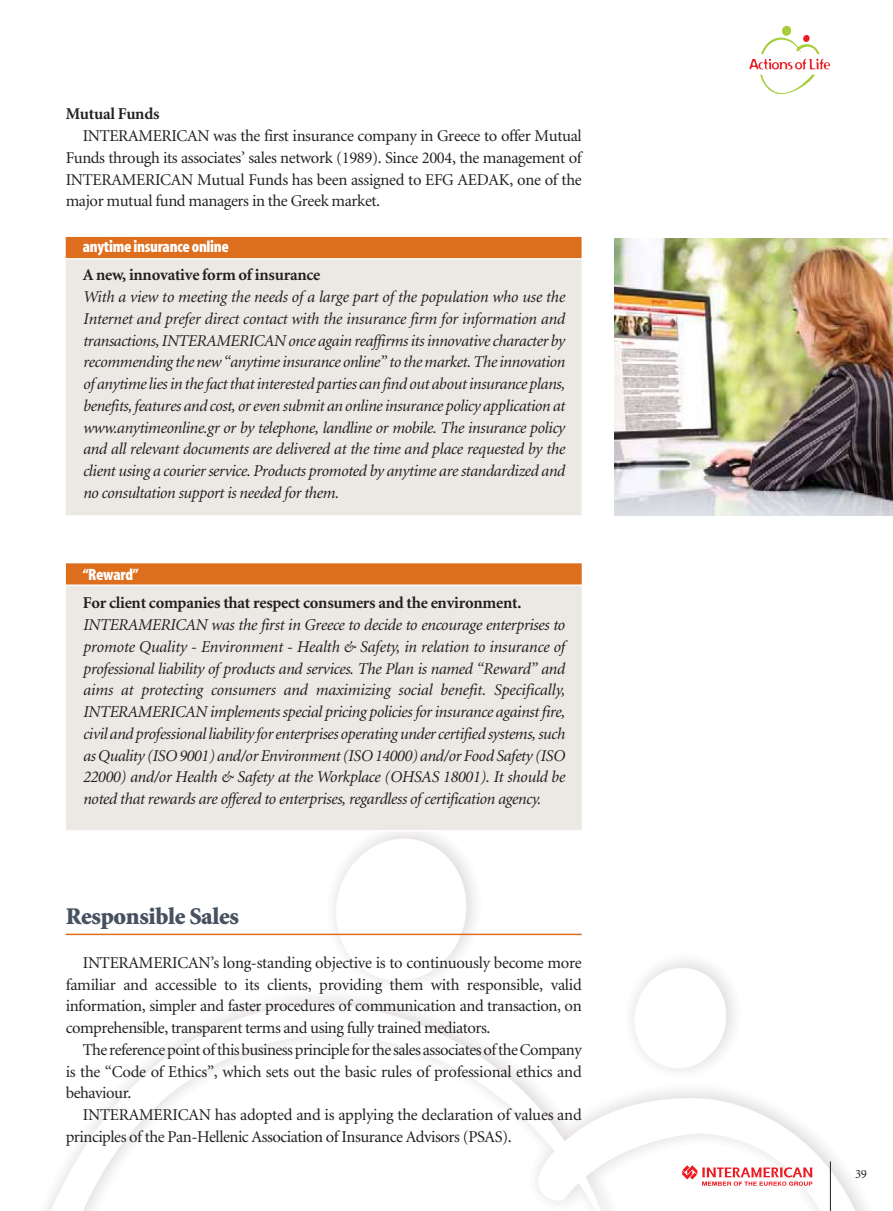
<style>
.page{position:relative;width:893px;height:1211px;background:#fff}
.page>*{position:absolute;margin:0;border:0;box-sizing:border-box;transform-origin:0 0}
.t1{font:900 24px "Minion Greek";letter-spacing:-.015em;color:#475261}
.t2{font:italic 16.5px/21.8px "Minion Greek";letter-spacing:-.025em;color:#231f20;text-align:justify}
.t3{font:16.5px/21.8px "Minion Greek";letter-spacing:-.025em;color:#231f20;text-align:justify}
.t4{font:700 16.5px "Minion Greek";letter-spacing:-.015em;color:#231f20}
.t5{font:700 16.5px "Myriad Condensed Greek";letter-spacing:-.02em;color:#fff}
.t6{font:12.6px "Minion Greek";color:#231f20}
</style>
<div class="page">
<img style="left:46px;top:832px;width:819px;height:378px">
<div style="left:65px;top:250px;width:517px;height:266px;background:#ece9e5"></div>
<div style="left:64px;top:250px;width:519px;height:267px;border:2px solid #fff"></div>
<div style="left:65px;top:236px;width:517px;height:23px;background:#dd6e1d"></div>
<div style="left:64px;top:235px;width:519px;height:25px;border:2px solid #fff"></div>
<svg style="left:749px;top:26px;width:81px;height:69px"></svg>
<div style="left:65px;top:577px;width:517px;height:254px;background:#ece9e5"></div>
<div style="left:64px;top:576px;width:519px;height:255px;border:2px solid #fff"></div>
<div style="left:65px;top:562px;width:517px;height:23px;background:#dd6e1d"></div>
<div style="left:64px;top:562px;width:519px;height:24px;border:2px solid #fff"></div>
<hr style="left:66px;top:933px;width:515px;height:2px;background:#dd6e1d">
<img style="left:615px;top:238px;width:277px;height:277px">
<hr style="left:830px;top:1161px;width:1px;height:49px;background:#231f20">
<svg style="left:682px;top:1165px;width:130px;height:20px"></svg>
<p class="t4" style="left:66px;top:107px;width:95px">Mutual Funds</p>
<p class="t3" style="left:66px;top:126px;width:517px;text-indent:17px">INTERAMERICAN was the first insurance company in Greece to offer Mutual Funds through its associates’ sales network (1989). Since 2004, the management of INTERAMERICAN Mutual Funds has been assigned to EFG AEDAK, one of the major mutual fund managers in the Greek market.</p>
<p class="t5" style="left:83px;top:239px;width:148px">anytime insurance online</p>
<p class="t4" style="left:83px;top:268px;width:239px">A new, innovative form of insurance</p>
<p class="t2" style="left:83px;top:287px;width:483px">With a view to meeting the needs of a large part of the population who use the Internet and prefer direct contact with the insurance firm for information and transactions, INTERAMERICAN once again reaffirms its innovative character by recommending the new “anytime insurance online” to the market. The innovation of anytime lies in the fact that interested parties can find out about insurance plans, benefits, features and cost, or even submit an online insurance policy application at www.anytimeonline.gr or by telephone, landline or mobile. The insurance policy and all relevant documents are delivered at the time and place requested by the client using a courier service. Products promoted by anytime are standardized and no consultation support is needed for them.</p>
<p class="t5" style="left:83px;top:567px;width:57px">“Reward”</p>
<p class="t4" style="left:83px;top:596px;width:440px">For client companies that respect consumers and the environment.</p>
<p class="t2" style="left:83px;top:615px;width:483px">INTERAMERICAN was the first in Greece to decide to encourage enterprises to promote Quality - Environment - Health &amp; Safety, in relation to insurance of professional liability of products and services. The Plan is named “Reward” and aims at protecting consumers and maximizing social benefit. Specifically, INTERAMERICAN implements special pricing policies for insurance against fire, civil and professional liability for enterprises operating under certified systems, such as Quality (ISO 9001) and/or Environment (ISO 14000) and/or Food Safety (ISO 22000) and/or Health &amp; Safety at the Workplace (OHSAS 18001). It should be noted that rewards are offered to enterprises, regardless of certification agency.</p>
<h1 class="t1" style="left:66px;top:907px;width:175px">Responsible Sales</h1>
<p class="t3" style="left:66px;top:952px;width:517px;text-indent:17px">INTERAMERICAN’s long-standing objective is to continuously become more familiar and accessible to its clients, providing them with responsible, valid information, simpler and faster procedures of communication and transaction, on comprehensible, transparent terms and using fully trained mediators.</p>
<p class="t3" style="left:66px;top:1039px;width:517px;text-indent:17px">The reference point of this business principle for the sales associates of the Company is the “Code of Ethics”, which sets out the basic rules of professional ethics and behaviour.</p>
<p class="t3" style="left:66px;top:1105px;width:517px;text-indent:17px">INTERAMERICAN has adopted and is applying the declaration of values and principles of the Pan-Hellenic Association of Insurance Advisors (PSAS).</p>
<p class="t6" style="left:855px;top:1168px;width:13px">39</p>
</div>
